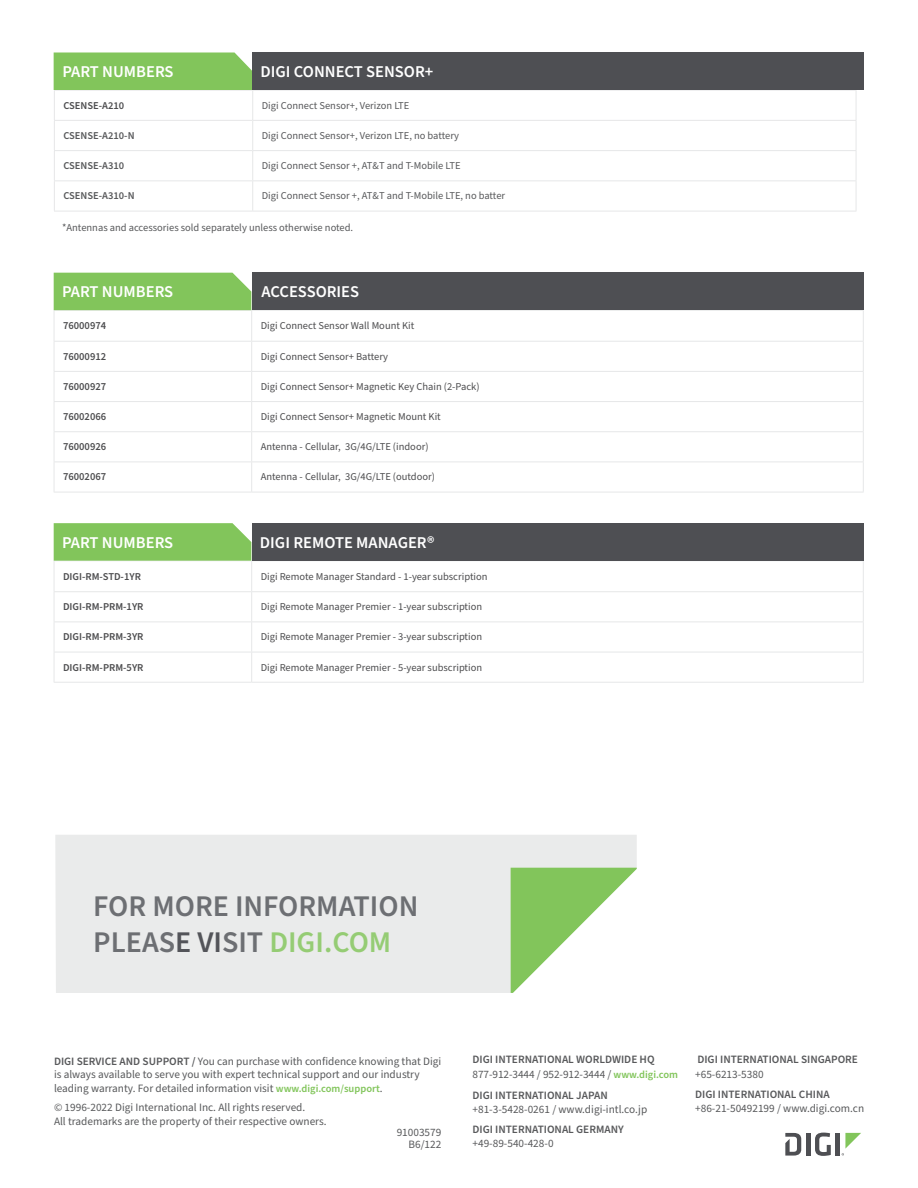
<style>
.page{position:relative;width:918px;height:1188px;background:#fff}
.page>*{position:absolute;margin:0;border:0;box-sizing:border-box;transform-origin:0 0}
.Table_-_Header{font:600 30px "Source Sans Pro";color:#6d6f73}
.t1{font:600 16.5px "Source Sans Pro";color:#fff}
.t2{font:11.25px/13.5px "Source Sans Pro";color:#58595b}
.t3{font:600 11.25px/15px "Source Sans Pro";color:#58595b}
.Table_-_Header-2{font:10.5px "Source Sans Pro";color:#4d4d4f}
.t4{font:10.5px "Source Sans Pro";color:#58595b}
.Table_-_Header-3{font:600 10.5px "Source Sans Pro";color:#4d4d4f}
.Table_-_Body_Copy{font:600 10.5px "Source Sans Pro";color:#58595b}
.s1{color:#535459}
.s2{color:#95cc74}
.s3{font-weight:600}
.s4{font-weight:600;font-size:10.5px;color:#82c55b}
.s5{font-weight:400}
.s6{font-size:10.5px;color:#82c55b}
</style>
<div class="page">
<hr style="left:806px;top:1133px;width:4px;height:23px;background:#4e4f53">
<svg style="left:815px;top:1133px;width:16px;height:23px"></svg>
<hr style="left:836px;top:1133px;width:4px;height:23px;background:#4e4f53">
<svg style="left:785px;top:1133px;width:16px;height:23px"></svg>
<svg style="left:842px;top:1133px;width:19px;height:23px"></svg>
<svg style="left:55px;top:91px;width:801px;height:120px"></svg>
<hr style="left:54px;top:181px;width:1px;height:30px;background:#e6e7e8">
<hr style="left:252px;top:181px;width:1px;height:30px;background:#e6e7e8">
<hr style="left:253px;top:90px;width:603px;height:1px;background:#e6e7e8">
<hr style="left:253px;top:120px;width:603px;height:1px;background:#e6e7e8">
<hr style="left:253px;top:150px;width:603px;height:1px;background:#e6e7e8">
<svg style="left:856px;top:91px;width:1px;height:89px"></svg>
<hr style="left:54px;top:180px;width:199px;height:1px;background:#e6e7e8">
<hr style="left:253px;top:180px;width:603px;height:1px;background:#e6e7e8">
<hr style="left:856px;top:181px;width:1px;height:30px;background:#e6e7e8">
<hr style="left:54px;top:211px;width:199px;height:1px;background:#e6e7e8">
<hr style="left:253px;top:211px;width:603px;height:1px;background:#e6e7e8">
<svg style="left:54px;top:52px;width:199px;height:128px"></svg>
<div style="left:253px;top:52px;width:611px;height:38px;background:#4e4f53"></div>
<svg style="left:55px;top:340px;width:808px;height:152px"></svg>
<hr style="left:54px;top:310px;width:198px;height:1px;background:#e6e7e8">
<hr style="left:54px;top:311px;width:1px;height:30px;background:#e6e7e8">
<hr style="left:252px;top:310px;width:612px;height:1px;background:#e6e7e8">
<hr style="left:251px;top:311px;width:1px;height:30px;background:#e6e7e8">
<hr style="left:863px;top:311px;width:1px;height:30px;background:#e6e7e8">
<hr style="left:54px;top:341px;width:198px;height:1px;background:#e6e7e8">
<hr style="left:252px;top:341px;width:612px;height:1px;background:#e6e7e8">
<hr style="left:54px;top:371px;width:198px;height:1px;background:#e6e7e8">
<hr style="left:252px;top:371px;width:612px;height:1px;background:#e6e7e8">
<hr style="left:54px;top:401px;width:198px;height:1px;background:#e6e7e8">
<svg style="left:54px;top:342px;width:1px;height:89px"></svg>
<hr style="left:252px;top:401px;width:612px;height:1px;background:#e6e7e8">
<svg style="left:251px;top:342px;width:1px;height:89px"></svg>
<svg style="left:863px;top:342px;width:1px;height:89px"></svg>
<hr style="left:54px;top:431px;width:198px;height:1px;background:#e6e7e8">
<hr style="left:54px;top:432px;width:1px;height:30px;background:#e6e7e8">
<hr style="left:252px;top:431px;width:612px;height:1px;background:#e6e7e8">
<hr style="left:251px;top:432px;width:1px;height:30px;background:#e6e7e8">
<hr style="left:863px;top:432px;width:1px;height:30px;background:#e6e7e8">
<hr style="left:54px;top:462px;width:198px;height:1px;background:#e6e7e8">
<hr style="left:54px;top:462px;width:1px;height:30px;background:#e6e7e8">
<hr style="left:252px;top:462px;width:612px;height:1px;background:#e6e7e8">
<hr style="left:251px;top:462px;width:1px;height:30px;background:#e6e7e8">
<hr style="left:863px;top:462px;width:1px;height:30px;background:#e6e7e8">
<hr style="left:54px;top:492px;width:198px;height:1px;background:#e6e7e8">
<hr style="left:252px;top:492px;width:612px;height:1px;background:#e6e7e8">
<div style="left:54px;top:273px;width:197px;height:37px;background:#82c55b"></div>
<div style="left:252px;top:273px;width:612px;height:37px;background:#4e4f53"></div>
<div style="left:55px;top:835px;width:582px;height:158px;background:#eaebeb"></div>
<svg style="left:511px;top:868px;width:126px;height:125px"></svg>
<svg style="left:55px;top:561px;width:808px;height:121px"></svg>
<hr style="left:54px;top:560px;width:198px;height:1px;background:#e6e7e8">
<hr style="left:54px;top:561px;width:1px;height:30px;background:#e6e7e8">
<hr style="left:251px;top:561px;width:1px;height:30px;background:#e6e7e8">
<hr style="left:863px;top:561px;width:1px;height:30px;background:#e6e7e8">
<hr style="left:54px;top:591px;width:198px;height:1px;background:#e6e7e8">
<hr style="left:54px;top:592px;width:1px;height:30px;background:#e6e7e8">
<hr style="left:252px;top:591px;width:612px;height:1px;background:#e6e7e8">
<hr style="left:251px;top:592px;width:1px;height:30px;background:#e6e7e8">
<hr style="left:863px;top:592px;width:1px;height:30px;background:#e6e7e8">
<hr style="left:54px;top:622px;width:198px;height:1px;background:#e6e7e8">
<hr style="left:54px;top:622px;width:1px;height:30px;background:#e6e7e8">
<hr style="left:252px;top:622px;width:612px;height:1px;background:#e6e7e8">
<hr style="left:251px;top:622px;width:1px;height:30px;background:#e6e7e8">
<hr style="left:863px;top:622px;width:1px;height:30px;background:#e6e7e8">
<hr style="left:54px;top:652px;width:198px;height:1px;background:#e6e7e8">
<hr style="left:54px;top:652px;width:1px;height:30px;background:#e6e7e8">
<hr style="left:252px;top:652px;width:612px;height:1px;background:#e6e7e8">
<hr style="left:251px;top:652px;width:1px;height:30px;background:#e6e7e8">
<hr style="left:863px;top:652px;width:1px;height:30px;background:#e6e7e8">
<hr style="left:54px;top:682px;width:198px;height:1px;background:#e6e7e8">
<hr style="left:252px;top:682px;width:612px;height:1px;background:#e6e7e8">
<svg style="left:54px;top:523px;width:197px;height:38px;background:#86c660"></svg>
<div style="left:252px;top:523px;width:612px;height:38px;background:#4e4f53"></div>
<p class="t1" style="left:62px;top:61px;width:113px">PART NUMBERS</p>
<p class="t1" style="left:261px;top:61px;width:174px">DIGI CONNECT SENSOR+</p>
<p class="Table_-_Header-3" style="left:63px;top:98px;width:62px">CSENSE-A210</p>
<p class="t4" style="left:262px;top:98px;width:149px">Digi Connect Sensor+, Verizon LTE</p>
<p class="Table_-_Body_Copy" style="left:63px;top:128px;width:73px">CSENSE-A210-N</p>
<p class="t4" style="left:262px;top:128px;width:199px">Digi Connect Sensor+, Verizon LTE, no battery</p>
<p class="Table_-_Body_Copy" style="left:63px;top:159px;width:62px">CSENSE-A310</p>
<p class="t4" style="left:262px;top:159px;width:200px">Digi Connect Sensor +, AT&amp;T and T-Mobile LTE</p>
<p class="Table_-_Body_Copy" style="left:63px;top:189px;width:73px">CSENSE-A310-N</p>
<p class="t4" style="left:262px;top:189px;width:245px">Digi Connect Sensor +, AT&amp;T and T-Mobile LTE, no batter</p>
<p class="t4" style="left:62px;top:221px;width:293px">*Antennas and accessories sold separately unless otherwise noted.</p>
<p class="t1" style="left:62px;top:281px;width:113px">PART NUMBERS</p>
<p class="t1" style="left:261px;top:281px;width:99px">ACCESSORIES</p>
<p class="Table_-_Header-3" style="left:63px;top:319px;width:45px">76000974</p>
<p class="Table_-_Header-2" style="left:261px;top:319px;width:155px">Digi Connect Sensor Wall Mount Kit</p>
<p class="Table_-_Header-3" style="left:63px;top:349px;width:45px">76000912</p>
<p class="Table_-_Header-2" style="left:261px;top:349px;width:129px">Digi Connect Sensor+ Battery</p>
<p class="Table_-_Header-3" style="left:63px;top:379px;width:45px">76000927</p>
<p class="Table_-_Header-2" style="left:261px;top:379px;width:220px">Digi Connect Sensor+ Magnetic Key Chain (2-Pack)</p>
<p class="Table_-_Header-3" style="left:63px;top:410px;width:45px">76002066</p>
<p class="Table_-_Header-2" style="left:261px;top:410px;width:182px">Digi Connect Sensor+ Magnetic Mount Kit</p>
<p class="Table_-_Header-3" style="left:63px;top:440px;width:45px">76000926</p>
<p class="Table_-_Header-2" style="left:261px;top:440px;width:169px">Antenna - Cellular, 3G/4G/LTE (indoor)</p>
<p class="Table_-_Header-3" style="left:63px;top:470px;width:45px">76002067</p>
<p class="Table_-_Header-2" style="left:261px;top:470px;width:176px">Antenna - Cellular, 3G/4G/LTE (outdoor)</p>
<p class="t1" style="left:62px;top:531px;width:113px">PART NUMBERS</p>
<p class="t1" style="left:260px;top:531px;width:176px">DIGI REMOTE MANAGER®</p>
<p class="Table_-_Header-3" style="left:63px;top:569px;width:79px">DIGI-RM-STD-1YR</p>
<p class="Table_-_Header-2" style="left:261px;top:569px;width:228px">Digi Remote Manager Standard - 1-year subscription</p>
<p class="Table_-_Header-3" style="left:63px;top:600px;width:82px">DIGI-RM-PRM-1YR</p>
<p class="Table_-_Header-2" style="left:261px;top:600px;width:223px">Digi Remote Manager Premier - 1-year subscription</p>
<p class="Table_-_Header-3" style="left:63px;top:630px;width:82px">DIGI-RM-PRM-3YR</p>
<p class="Table_-_Header-2" style="left:261px;top:630px;width:223px">Digi Remote Manager Premier - 3-year subscription</p>
<p class="Table_-_Header-3" style="left:63px;top:660px;width:82px">DIGI-RM-PRM-5YR</p>
<p class="Table_-_Header-2" style="left:261px;top:660px;width:223px">Digi Remote Manager Premier - 5-year subscription</p>
<p class="Table_-_Header" style="left:93px;top:886px;width:327px">FOR MORE INFORMATION</p>
<p class="Table_-_Header" style="left:93px;top:922px;width:300px">PLEAS<span class="s1">E VI</span>SIT <span class="s2">DIGI.COM</span></p>
<p class="t2" style="left:54px;top:1055px;width:389px"><span class="s3">DIGI SERVICE AND SUPPORT /</span> You can purchase with confidence knowing that Digi is always available to serve you with expert technical support and our industry leading warranty. For detailed information visit <span class="s4">www.digi.com/support</span>.</p>
<p class="t2" style="left:54px;top:1101px;width:274px">© 1996-2022 Digi International Inc. All rights reserved.<br>All trademarks are the property of their respective owners.</p>
<p class="t2" style="left:397px;top:1126px;width:46px;line-height:12px;text-align:right">91003579<br>B6/122</p>
<p class="t3" style="left:473px;top:1053px;width:207px">DIGI INTERNATIONAL WORLDWIDE HQ<br><span class="s5">877-912-3444 / 952-912-3444 /</span> <span class="s6">www.digi.com</span></p>
<p class="t3" style="left:473px;top:1088px;width:137px">DIGI INTERNATIONAL JAPAN</p>
<p class="t2" style="left:473px;top:1103px;width:176px">+81-3-5428-0261 / www.digi-intl.co.jp</p>
<p class="t3" style="left:473px;top:1122px;width:153px">DIGI INTERNATIONAL GERMANY</p>
<p class="t2" style="left:473px;top:1137px;width:83px">+49-89-540-428-0</p>
<p class="t3" style="left:697px;top:1053px;width:162px">DIGI INTERNATIONAL SINGAPORE</p>
<p class="t2" style="left:695px;top:1068px;width:70px">+65-6213-5380</p>
<p class="t3" style="left:695px;top:1087px;width:136px">DIGI INTERNATIONAL CHINA</p>
<p class="t2" style="left:695px;top:1102px;width:171px">+86-21-50492199 / www.digi.com.cn</p>
</div>
